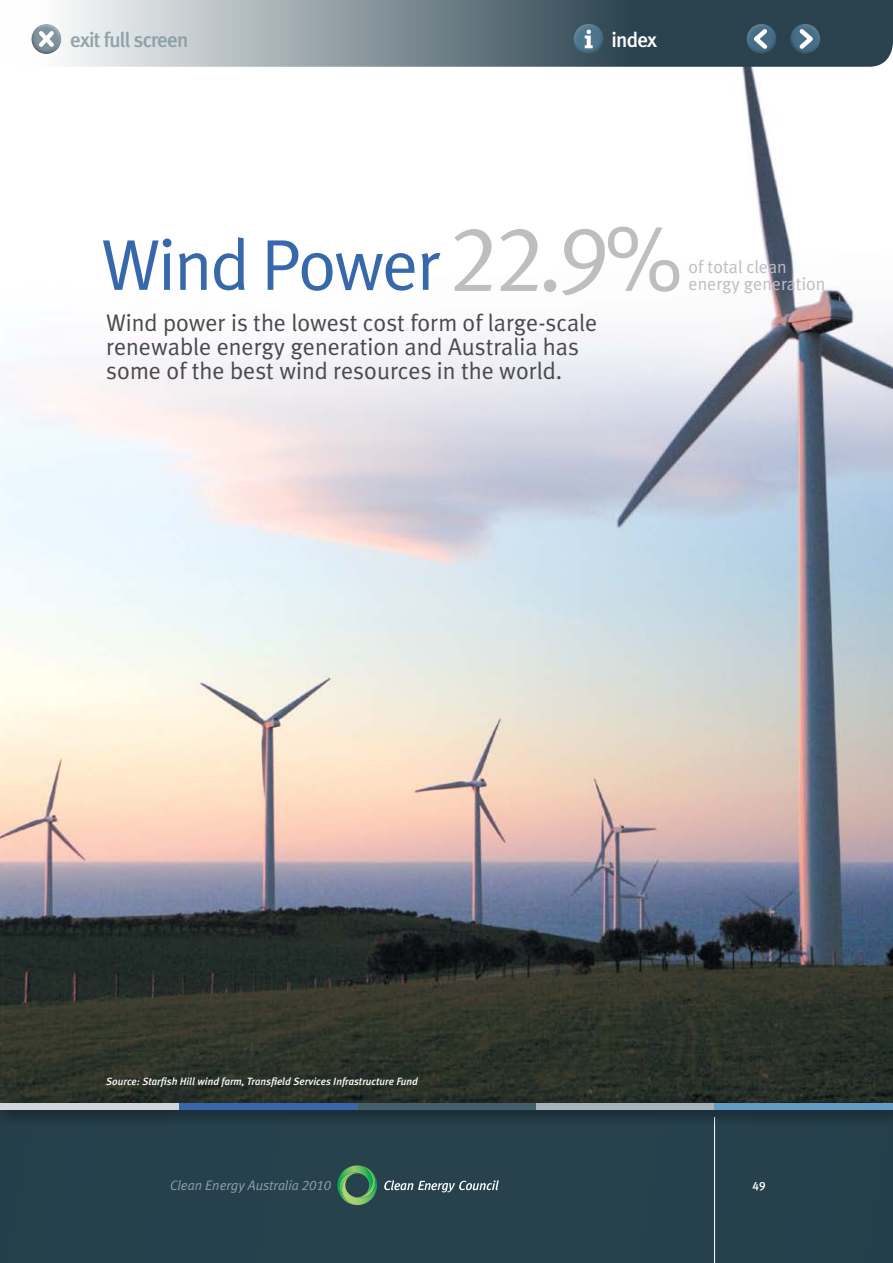
<style>
.page{position:relative;width:893px;height:1263px;background:#fff}
.page>*{position:absolute;margin:0;border:0;box-sizing:border-box;transform-origin:0 0}
.t1{font:93px "Meta Plus Normal Caps";color:#bcbec0}
.t2{font:72px "Meta Plus Normal";letter-spacing:-.03em;color:#3768a9}
.t3{font:24px/24px "Meta Plus Normal";color:#4a4a4d}
.t4{font:500 21px "Meta Plus";letter-spacing:-.04em;color:#849aa5}
.t5{font:500 21px "Meta Plus";letter-spacing:-.04em;color:#fff}
.t6{font:18px/16.5px "Meta Plus Normal";color:#bcbec0}
.t7{font:italic 13.8px "Meta Plus Normal";color:#8ea0aa}
.t8{font:12px "Meta Plus Medium Caps";color:#fff}
.t9{font:italic 500 10.5px "Meta Plus";color:#fff}
.s1{font-family:"Meta Plus Normal Caps"}
</style>
<div class="page">
<img style="left:0;top:67px;width:893px;height:1028px">
<div style="left:0;top:1110px;width:893px;height:153px;background:#26414d"></div>
<svg style="left:337px;top:1165px;width:162px;height:40px"></svg>
<hr style="left:714px;top:1117px;width:1px;height:146px;background:#fff">
<div style="left:0;top:1095px;width:893px;height:31px;background:#000;opacity:.6"></div>
<div style="left:357px;top:1103px;width:179px;height:7px;background:#455e6b"></div>
<div style="left:536px;top:1103px;width:178px;height:7px;background:#a7b4bc"></div>
<div style="left:714px;top:1103px;width:179px;height:7px;background:#639dc2"></div>
<div style="left:0;top:1103px;width:179px;height:7px;background:#cfd7dd"></div>
<div style="left:179px;top:1103px;width:178px;height:7px;background:#3768a9"></div>
<svg style="left:64px;top:0;width:829px;height:67px;background:#74848c"></svg>
<div style="left:745px;top:22px;width:32px;height:25px;background:#fff;opacity:.75"></div>
<div style="left:745px;top:26px;width:33px;height:29px;background:#000;opacity:.75"></div>
<svg style="left:749px;top:25px;width:22px;height:28px"></svg>
<div style="left:790px;top:22px;width:32px;height:25px;background:#fff;opacity:.75"></div>
<div style="left:789px;top:26px;width:33px;height:29px;background:#000;opacity:.75"></div>
<svg style="left:795px;top:25px;width:22px;height:28px"></svg>
<div style="left:31px;top:22px;width:32px;height:25px;background:#fff;opacity:.75"></div>
<div style="left:30px;top:26px;width:33px;height:29px;background:#000;opacity:.75"></div>
<svg style="left:35px;top:27px;width:23px;height:24px"></svg>
<div style="left:572px;top:22px;width:32px;height:25px;background:#fff;opacity:.75"></div>
<div style="left:572px;top:26px;width:33px;height:29px;background:#000;opacity:.75"></div>
<svg style="left:585px;top:30px;width:8px;height:18px"></svg>
<p class="t4" style="left:70px;top:28px;width:120px">exit full screen</p>
<p class="t5" style="left:612px;top:28px;width:47px">index</p>
<h1 class="t1" style="left:449px;top:205px;width:234px">22.9%</h1>
<h2 class="t2" style="left:101px;top:223px;width:341px">Wind Power</h2>
<p class="t3" style="left:106px;top:310px;width:493px">Wind power is the lowest cost form of large-scale renewable energy generation and Australia has some of the best wind resources in the world.</p>
<p class="t6" style="left:689px;top:258px;width:138px">of total clean energy generation</p>
<p class="t9" style="left:106px;top:1075px;width:313px">Source: Starfish Hill wind farm, Transfield Services Infrastructure Fund</p>
<p class="t7" style="left:170px;top:1177px;width:163px">Clean Energy Australia <span class="s1">2010</span></p>
<p class="t8" style="left:752px;top:1179px;width:14px">49</p>
</div>
